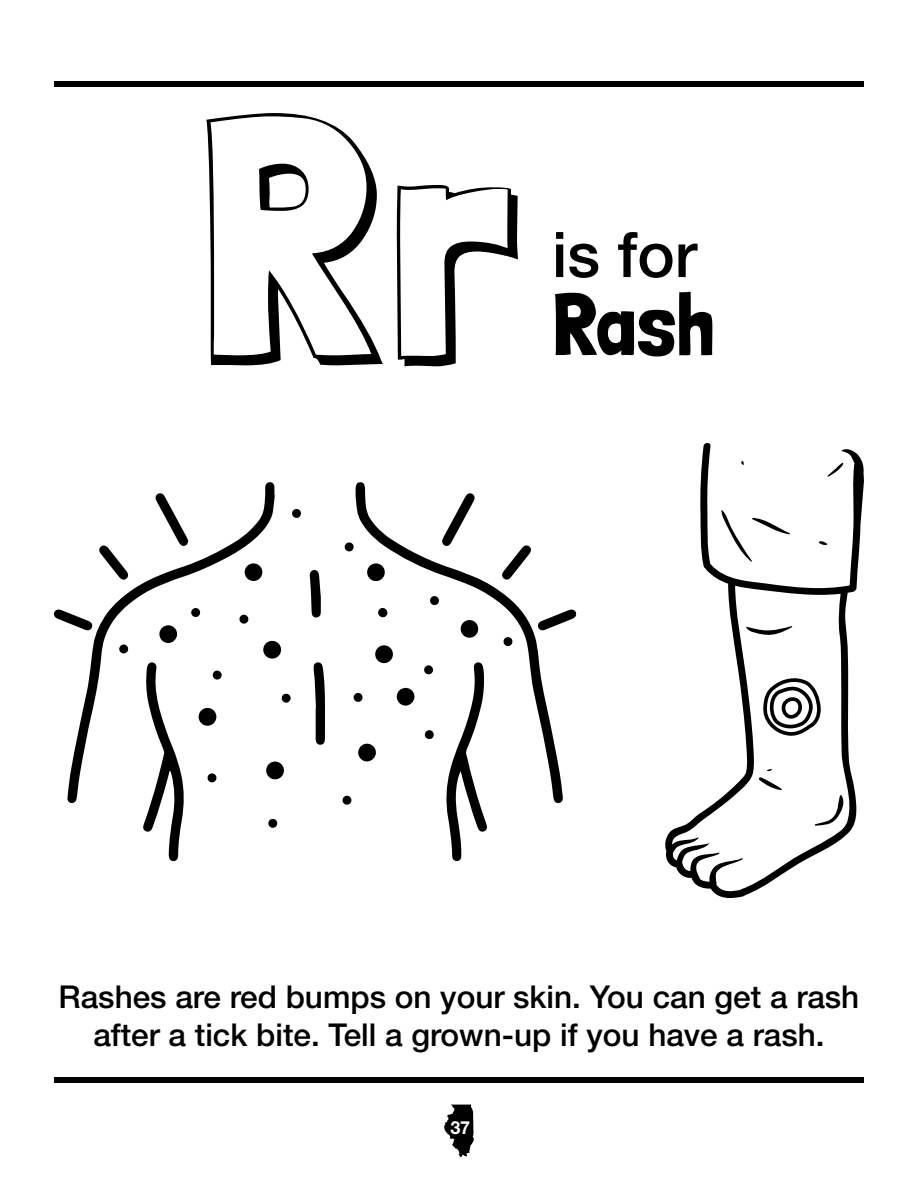
<style>
.page{position:relative;width:918px;height:1188px;background:#fff}
.page>*{position:absolute;margin:0;border:0;box-sizing:border-box;transform-origin:0 0}
.LettersOutline{font:332.85px "Londrina Shadow";color:#000}
.is_for__Subject{font:87px "Londrina Solid";color:#000}
.Is_for{font:500 63px "Helvetica Neue LT Std";color:#000}
.t1{font:500 31.5px/37.8px "Helvetica Neue LT Std";color:#000;text-align:center}
.t2{font:700 18px "Helvetica Neue LT Std";color:#fff}
</style>
<div class="page">
<div style="left:54px;top:1077px;width:810px;height:6px;background:#000"></div>
<svg style="left:444px;top:1105px;width:30px;height:52px"></svg>
<div style="left:54px;top:81px;width:810px;height:6px;background:#000"></div>
<svg style="left:355px;top:482px;width:208px;height:321px"></svg>
<svg style="left:67px;top:482px;width:208px;height:321px"></svg>
<svg style="left:445px;top:662px;width:42px;height:199px"></svg>
<svg style="left:143px;top:662px;width:42px;height:199px"></svg>
<svg style="left:314px;top:662px;width:11px;height:83px"></svg>
<svg style="left:156px;top:493px;width:32px;height:53px"></svg>
<svg style="left:442px;top:493px;width:33px;height:53px"></svg>
<svg style="left:310px;top:570px;width:11px;height:48px"></svg>
<svg style="left:501px;top:545px;width:30px;height:35px"></svg>
<svg style="left:98px;top:545px;width:30px;height:35px"></svg>
<svg style="left:54px;top:609px;width:38px;height:21px"></svg>
<svg style="left:538px;top:610px;width:38px;height:20px"></svg>
<svg style="left:375px;top:645px;width:18px;height:18px"></svg>
<svg style="left:159px;top:625px;width:18px;height:18px"></svg>
<svg style="left:397px;top:688px;width:17px;height:18px"></svg>
<svg style="left:199px;top:708px;width:17px;height:18px"></svg>
<svg style="left:358px;top:744px;width:18px;height:17px"></svg>
<svg style="left:266px;top:762px;width:18px;height:17px"></svg>
<svg style="left:245px;top:563px;width:17px;height:18px"></svg>
<svg style="left:263px;top:641px;width:18px;height:18px"></svg>
<svg style="left:367px;top:563px;width:18px;height:18px"></svg>
<svg style="left:461px;top:620px;width:17px;height:18px"></svg>
<svg style="left:378px;top:608px;width:9px;height:9px"></svg>
<svg style="left:430px;top:596px;width:9px;height:9px"></svg>
<svg style="left:345px;top:542px;width:9px;height:9px"></svg>
<svg style="left:424px;top:665px;width:9px;height:9px"></svg>
<svg style="left:213px;top:671px;width:9px;height:9px"></svg>
<svg style="left:268px;top:819px;width:9px;height:9px"></svg>
<svg style="left:354px;top:693px;width:9px;height:9px"></svg>
<svg style="left:282px;top:694px;width:9px;height:9px"></svg>
<svg style="left:425px;top:730px;width:9px;height:9px"></svg>
<svg style="left:292px;top:509px;width:9px;height:9px"></svg>
<svg style="left:239px;top:615px;width:9px;height:9px"></svg>
<svg style="left:119px;top:644px;width:9px;height:9px"></svg>
<svg style="left:504px;top:637px;width:8px;height:9px"></svg>
<svg style="left:208px;top:773px;width:8px;height:9px"></svg>
<svg style="left:343px;top:796px;width:8px;height:9px"></svg>
<svg style="left:191px;top:608px;width:9px;height:9px"></svg>
<svg style="left:665px;top:443px;width:199px;height:455px"></svg>
<svg style="left:764px;top:678px;width:55px;height:57px"></svg>
<p class="LettersOutline" style="left:199px;top:41px;width:313px">Rr</p>
<p class="Is_for" style="left:552px;top:217px;width:146px">is for</p>
<p class="is_for__Subject" style="left:552px;top:274px;width:165px">Rash</p>
<p class="t1" style="left:59px;top:978px;width:802px">Rashes are red bumps on your skin. You can get a rash after a tick bite. Tell a grown-up if you have a rash.</p>
<p class="t2" style="left:450px;top:1116px;width:21px">37</p>
</div>
